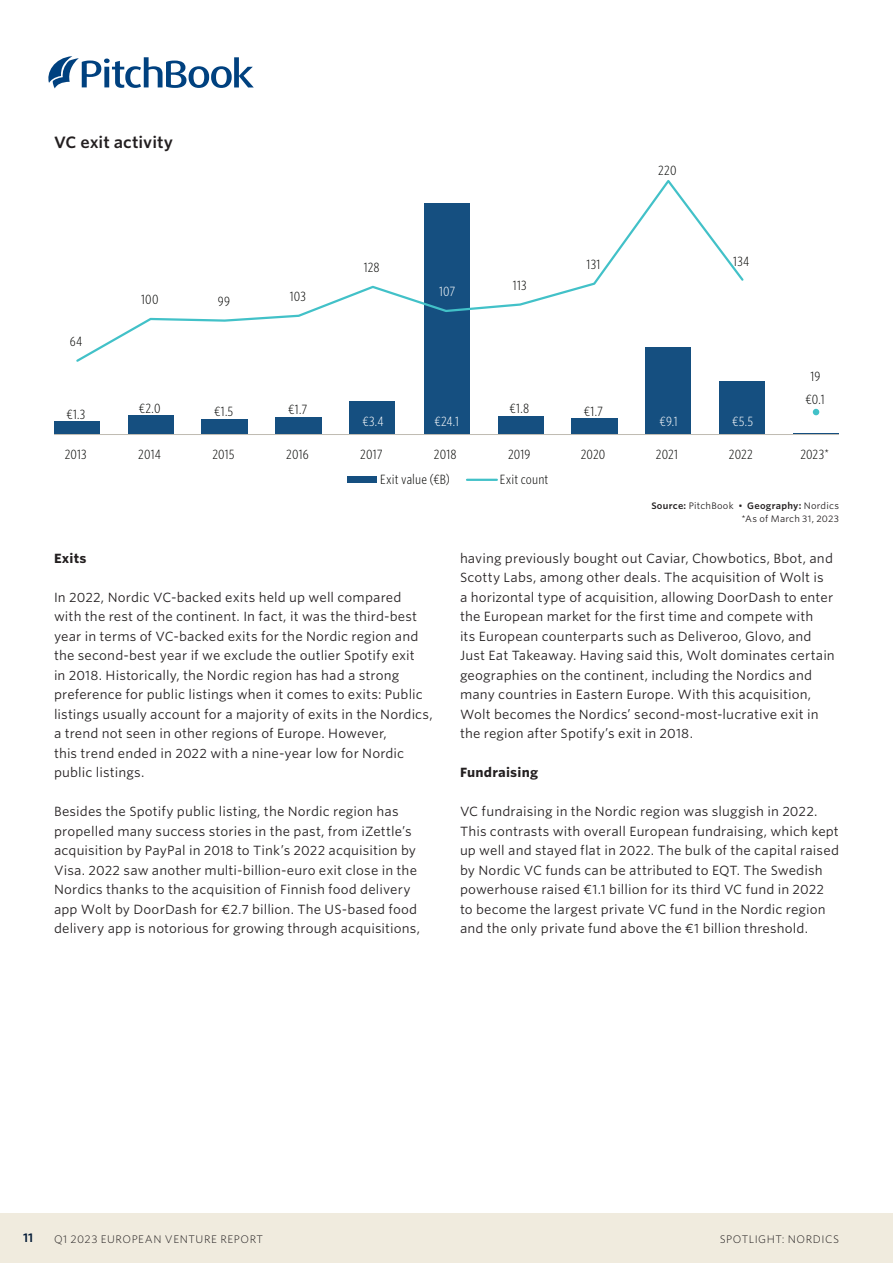
<style>
.page{position:relative;width:893px;height:1263px;background:#fff}
.page>*{position:absolute;margin:0;border:0;box-sizing:border-box;transform-origin:0 0}
.CR_Chart_table_title{font:600 15.75px "Whitney S Sm";color:#231f20}
.CR_Body_copy{font:12.75px/19.5px "Whitney S Sm";letter-spacing:.01em;color:#231f20}
.CR_Body_subsection_h{font:12.75px/19.5px "Whitney S Sm";letter-spacing:.01em;color:#231f20}
.t1{font:300 12.75px "Whitney Cond S Sm";letter-spacing:.005em;color:#040503}
.t2{font:300 12.75px "Whitney Cond S Sm";color:#fff}
.CR_Body_subsection_h-2{font:700 12.75px "Whitney S Sm";letter-spacing:.015em;color:#231f20}
.t3{font:600 12px "Whitney S Sm";color:#051c38}
.t4{font:300 10.5px "Whitney S Sm";letter-spacing:.05em;color:#231f20}
.t5{font:600 9px "Whitney S Sm";letter-spacing:.025em;color:#231f20}
.CR_Source_tag{font:9px "Whitney S Sm";letter-spacing:.025em;color:#231f20}
.s1{font-weight:400}
</style>
<div class="page">
<div style="left:0;top:1213px;width:893px;height:50px;background:#f0ebde"></div>
<svg style="left:48px;top:56px;width:206px;height:32px"></svg>
<hr style="left:793px;top:433px;width:46px;height:1px;background:#154f80">
<div style="left:719px;top:381px;width:46px;height:53px;background:#154f80"></div>
<div style="left:645px;top:347px;width:46px;height:87px;background:#154f80"></div>
<div style="left:571px;top:418px;width:47px;height:16px;background:#154f80"></div>
<div style="left:498px;top:416px;width:45px;height:18px;background:#154f80"></div>
<div style="left:424px;top:203px;width:45px;height:231px;background:#154f80"></div>
<div style="left:349px;top:401px;width:46px;height:33px;background:#154f80"></div>
<div style="left:275px;top:417px;width:47px;height:17px;background:#154f80"></div>
<div style="left:201px;top:420px;width:47px;height:14px;background:#154f80"></div>
<div style="left:128px;top:416px;width:46px;height:18px;background:#154f80"></div>
<div style="left:54px;top:421px;width:46px;height:13px;background:#154f80"></div>
<hr style="left:54px;top:434px;width:785px;height:1px;background:#bfbbb2">
<svg style="left:76px;top:180px;width:668px;height:184px"></svg>
<svg style="left:813px;top:409px;width:6px;height:6px"></svg>
<div style="left:347px;top:476px;width:30px;height:7px;background:#154f80"></div>
<hr style="left:467px;top:479px;width:30px;height:2px;background:#42c1c8">
<p class="CR_Chart_table_title" style="left:54px;top:131px;width:121px">VC exit activity</p>
<p class="t1" style="left:70px;top:333px;width:14px">64</p>
<p class="t1" style="left:141px;top:291px;width:19px">100</p>
<p class="t1" style="left:218px;top:293px;width:14px">99</p>
<p class="t1" style="left:290px;top:288px;width:18px">103</p>
<p class="t1" style="left:66px;top:406px;width:21px">€1.3</p>
<p class="t1" style="left:139px;top:400px;width:23px">€2.0</p>
<p class="t1" style="left:214px;top:403px;width:21px">€1.5</p>
<p class="t1" style="left:288px;top:402px;width:21px">€1.7</p>
<p class="t1" style="left:364px;top:259px;width:17px">128</p>
<p class="t2" style="left:439px;top:283px;width:18px">107</p>
<p class="t2" style="left:362px;top:414px;width:23px">€3.4</p>
<p class="t2" style="left:434px;top:414px;width:26px">€24.1</p>
<p class="t1" style="left:513px;top:277px;width:15px">113</p>
<p class="t1" style="left:587px;top:256px;width:15px">131</p>
<p class="t1" style="left:509px;top:400px;width:21px">€1.8</p>
<p class="t1" style="left:584px;top:403px;width:21px">€1.7</p>
<p class="t1" style="left:658px;top:162px;width:20px">220</p>
<p class="t1" style="left:733px;top:253px;width:18px">134</p>
<p class="t2" style="left:660px;top:414px;width:20px">€9.1</p>
<p class="t2" style="left:732px;top:414px;width:22px">€5.5</p>
<p class="t1" style="left:811px;top:368px;width:11px">19</p>
<p class="t1" style="left:805px;top:391px;width:21px">€0.1</p>
<p class="t1" style="left:65px;top:446px;width:23px">2013</p>
<p class="t1" style="left:138px;top:446px;width:24px">2014</p>
<p class="t1" style="left:212px;top:446px;width:24px">2015</p>
<p class="t1" style="left:286px;top:446px;width:24px">2016</p>
<p class="t1" style="left:360px;top:446px;width:24px">2017</p>
<p class="t1" style="left:434px;top:446px;width:24px">2018</p>
<p class="t1" style="left:508px;top:446px;width:24px">2019</p>
<p class="t1" style="left:581px;top:446px;width:26px">2020</p>
<p class="t1" style="left:656px;top:446px;width:24px">2021</p>
<p class="t1" style="left:729px;top:446px;width:26px">2022</p>
<p class="t1" style="left:800px;top:446px;width:30px">2023*</p>
<p class="t1" style="left:380px;top:471px;width:71px">Exit value (€B)</p>
<p class="t1" style="left:500px;top:471px;width:50px">Exit count</p>
<p class="CR_Body_subsection_h-2" style="left:54px;top:549px;width:34px">Exits</p>
<p class="CR_Body_subsection_h" style="left:54px;top:587px;width:380px">In 2022, Nordic VC-backed exits held up well compared<br>with the rest of the continent. In fact, it was the third-best year in terms of VC-backed exits for the Nordic region and the second-best year if we exclude the outlier Spotify exit<br>in 2018. Historically, the Nordic region has had a strong preference for public listings when it comes to exits: Public listings usually account for a majority of exits in the Nordics, a trend not seen in other regions of Europe. However,<br>this trend ended in 2022 with a nine-year low for Nordic public listings.</p>
<p class="CR_Body_copy" style="left:54px;top:801px;width:368px">Besides the Spotify public listing, the Nordic region has propelled many success stories in the past, from iZettle’s acquisition by PayPal in 2018 to Tink’s 2022 acquisition by Visa. 2022 saw another multi-billion-euro exit close in the Nordics thanks to the acquisition of Finnish food delivery app Wolt by DoorDash for €2.7 billion. The US-based food delivery app is notorious for growing through acquisitions,</p>
<p class="t5" style="left:651px;top:499px;width:189px">Source: <span class="s1">PitchBook •</span> Geography: <span class="s1">Nordics</span></p>
<p class="CR_Source_tag" style="left:741px;top:513px;width:99px">*As of March 31, 2023</p>
<p class="CR_Body_copy" style="left:460px;top:548px;width:376px">having previously bought out Caviar, Chowbotics, Bbot, and Scotty Labs, among other deals. The acquisition of Wolt is<br>a horizontal type of acquisition, allowing DoorDash to enter the European market for the first time and compete with<br>its European counterparts such as Deliveroo, Glovo, and Just Eat Takeaway. Having said this, Wolt dominates certain geographies on the continent, including the Nordics and many countries in Eastern Europe. With this acquisition, Wolt becomes the Nordics’ second-most-lucrative exit in the region after Spotify’s exit in 2018.</p>
<p class="CR_Body_subsection_h-2" style="left:460px;top:763px;width:80px">Fundraising</p>
<p class="CR_Body_copy" style="left:460px;top:801px;width:380px">VC fundraising in the Nordic region was sluggish in 2022.<br>This contrasts with overall European fundraising, which kept up well and stayed flat in 2022. The bulk of the capital raised by Nordic VC funds can be attributed to EQT. The Swedish powerhouse raised €1.1 billion for its third VC fund in 2022 to become the largest private VC fund in the Nordic region and the only private fund above the €1 billion threshold.</p>
<p class="t3" style="left:23px;top:1229px;width:12px">11</p>
<p class="t4" style="left:54px;top:1232px;width:211px">Q1 2023 EUROPEAN VENTURE REPORT</p>
<p class="t4" style="left:720px;top:1232px;width:121px">SPOTLIGHT: NORDICS</p>
</div>
